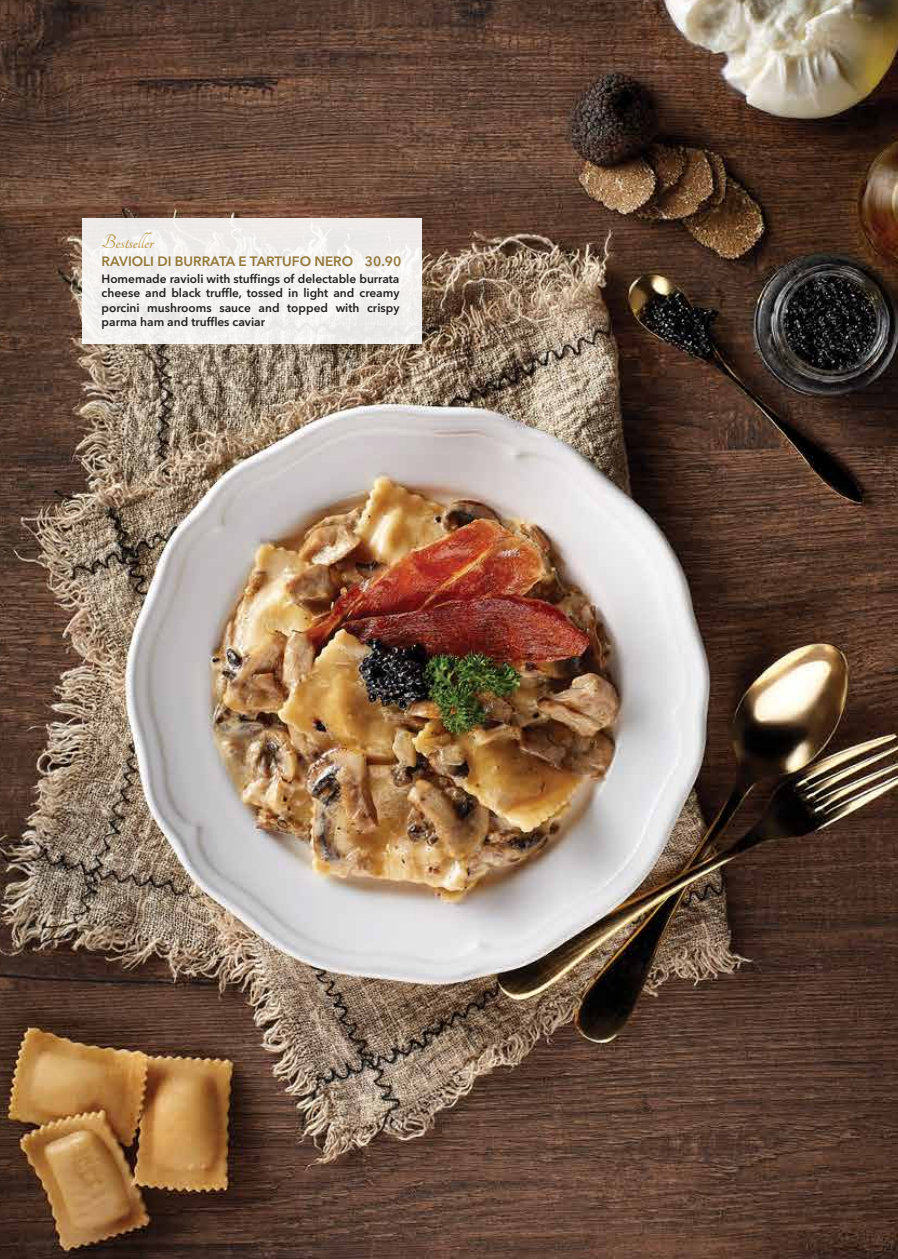
<style>
.page{position:relative;width:898px;height:1259px;background:#fff}
.page>*{position:absolute;margin:0;border:0;box-sizing:border-box;transform-origin:0 0}
.t1{font:700 21px "Tangerine";color:#bd9a4d}
.t2{font:600 13.5px "Avenir Next LT Pro";color:#93783a}
.t3{font:600 12px/14.4px "Avenir Next LT Pro";color:#231f20;text-align:justify}
</style>
<div class="page">
<img style="left:0;top:0;width:897px;height:1259px">
<div style="left:82px;top:218px;width:339px;height:125px;background:#f2f0ee"></div>
<p class="t1" style="left:101px;top:232px;width:54px">Bestseller</p>
<p class="t2" style="left:101px;top:253px;width:301px">RAVIOLI DI BURRATA E TARTUFO NERO 30.90</p>
<p class="t3" style="left:101px;top:271px;width:299px">Homemade ravioli with stuffings of delectable burrata cheese and black truffle, tossed in light and creamy porcini mushrooms sauce and topped with crispy parma ham and truffles caviar</p>
</div>
